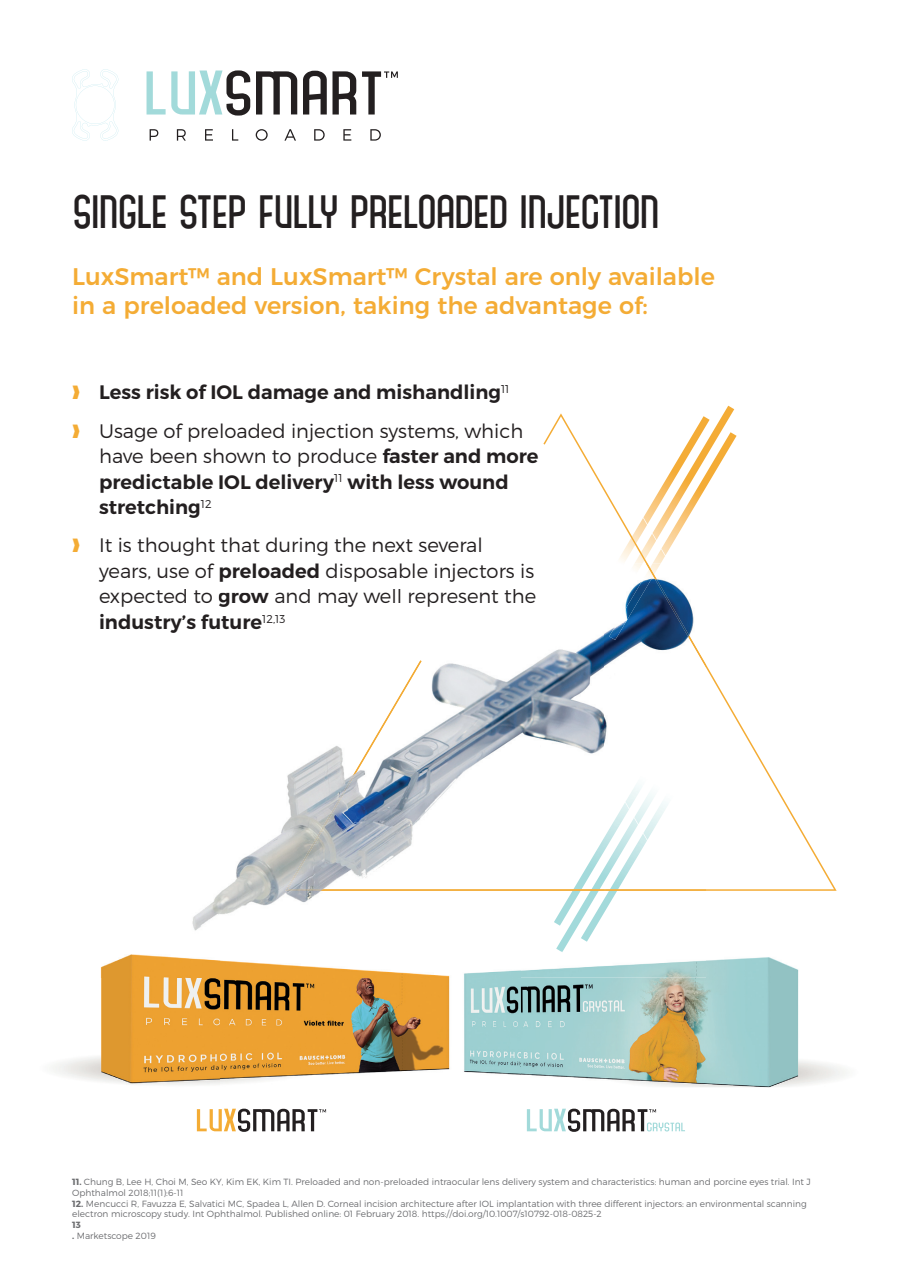
<style>
.page{position:relative;width:910px;height:1280px;background:#fff}
.page>*{position:absolute;margin:0;border:0;box-sizing:border-box;transform-origin:0 0}
.t1{font:46.5px "The Bewlay Br 1";letter-spacing:-.01em;color:#231f20}
.t2{font:500 24px/28.8px "Montserrat";color:#f4ac35}
.t3{font:300 19.5px/25.5px "Montserrat";color:#231f20}
.t4{font:600 19.5px/25.5px "Montserrat";color:#231f20}
.t5{font:300 9px/10.8px "Montserrat";color:#6c6d70}
.s1{color:#f4ac35}
.s2{font-weight:600}
.s3{font-weight:300}
.s4{font-weight:700}
</style>
<div class="page">
<svg style="left:72px;top:69px;width:46px;height:72px"></svg>
<svg style="left:150px;top:129px;width:8px;height:12px"></svg>
<svg style="left:177px;top:129px;width:9px;height:12px"></svg>
<svg style="left:205px;top:129px;width:8px;height:12px"></svg>
<svg style="left:232px;top:129px;width:6px;height:12px"></svg>
<svg style="left:256px;top:129px;width:11px;height:12px"></svg>
<svg style="left:284px;top:129px;width:12px;height:12px"></svg>
<svg style="left:314px;top:129px;width:10px;height:12px"></svg>
<svg style="left:343px;top:129px;width:8px;height:12px"></svg>
<svg style="left:370px;top:129px;width:11px;height:12px"></svg>
<svg style="left:146px;top:71px;width:19px;height:43px"></svg>
<svg style="left:171px;top:70px;width:79px;height:46px"></svg>
<svg style="left:256px;top:71px;width:41px;height:43px"></svg>
<svg style="left:303px;top:71px;width:53px;height:43px"></svg>
<svg style="left:362px;top:71px;width:36px;height:43px"></svg>
<img style="left:52px;top:977px;width:169px;height:108px">
<img style="left:221px;top:957px;width:625px;height:130px">
<svg style="left:543px;top:413px;width:293px;height:477px"></svg>
<svg style="left:197px;top:1108px;width:129px;height:23px"></svg>
<svg style="left:527px;top:1108px;width:158px;height:23px"></svg>
<img style="left:100px;top:824px;width:606px;height:153px">
<img style="left:556px;top:925px;width:82px;height:26px">
<img style="left:554px;top:890px;width:27px;height:35px">
<img style="left:581px;top:890px;width:125px;height:51px">
<svg style="left:616px;top:405px;width:120px;height:169px"></svg>
<img style="left:285px;top:563px;width:421px;height:327px">
<h1 class="t1" style="left:73px;top:182px;width:588px">SINGLE STEP FULLY PRELOADED INJECTION</h1>
<h2 class="t2" style="left:72px;top:264px;width:644px">LuxSmart™ and LuxSmart™ Crystal are only available in a preloaded version, taking the advantage of:</h2>
<h3 class="t3" style="left:72px;top:374px;width:452px;line-height:38.2px"><span class="s1">❱</span> <span class="s2">Less risk of IOL damage and mishandling</span><sup>11<br></sup><span class="s1">❱</span> Usage of preloaded injection systems, which</h3>
<h3 class="t4" style="left:99px;top:445px;width:441px"><span class="s3">have been shown to produce</span> faster and more predictable IOL delivery<sup>11</sup> with less wound stretching<sup>12</sup></h3>
<h3 class="t3" style="left:99px;top:534px;width:438px;text-indent:-27px"><span class="s1">❱</span> It is thought that during the next several years, use of <span class="s2">preloaded</span> disposable injectors is expected to <span class="s2">grow</span> and may well represent the <span class="s2">industry’s future</span><sup>12,13</sup></h3>
<p class="t5" style="left:72px;top:1176px;width:740px"><span class="s4">11.</span> Chung B, Lee H, Choi M, Seo KY, Kim EK, Kim TI. Preloaded and non-preloaded intraocular lens delivery system and characteristics: human and porcine eyes trial. Int J<br>Ophthalmol 2018;11(1):6-11</p>
<p class="t5" style="left:72px;top:1198px;width:736px"><span class="s4">12.</span> Mencucci R, Favuzza E, Salvatici MC, Spadea L, Allen D. Corneal incision architecture after IOL implantation with three different injectors: an environmental scanning electron microscopy study. Int Ophthalmol. Published online: 01 February 2018. https://doi.org/10.1007/s10792-018-0825-2</p>
<p class="t5" style="left:72px;top:1220px;width:85px"><span class="s4">13<br>.</span> Marketscope 2019</p>
</div>
